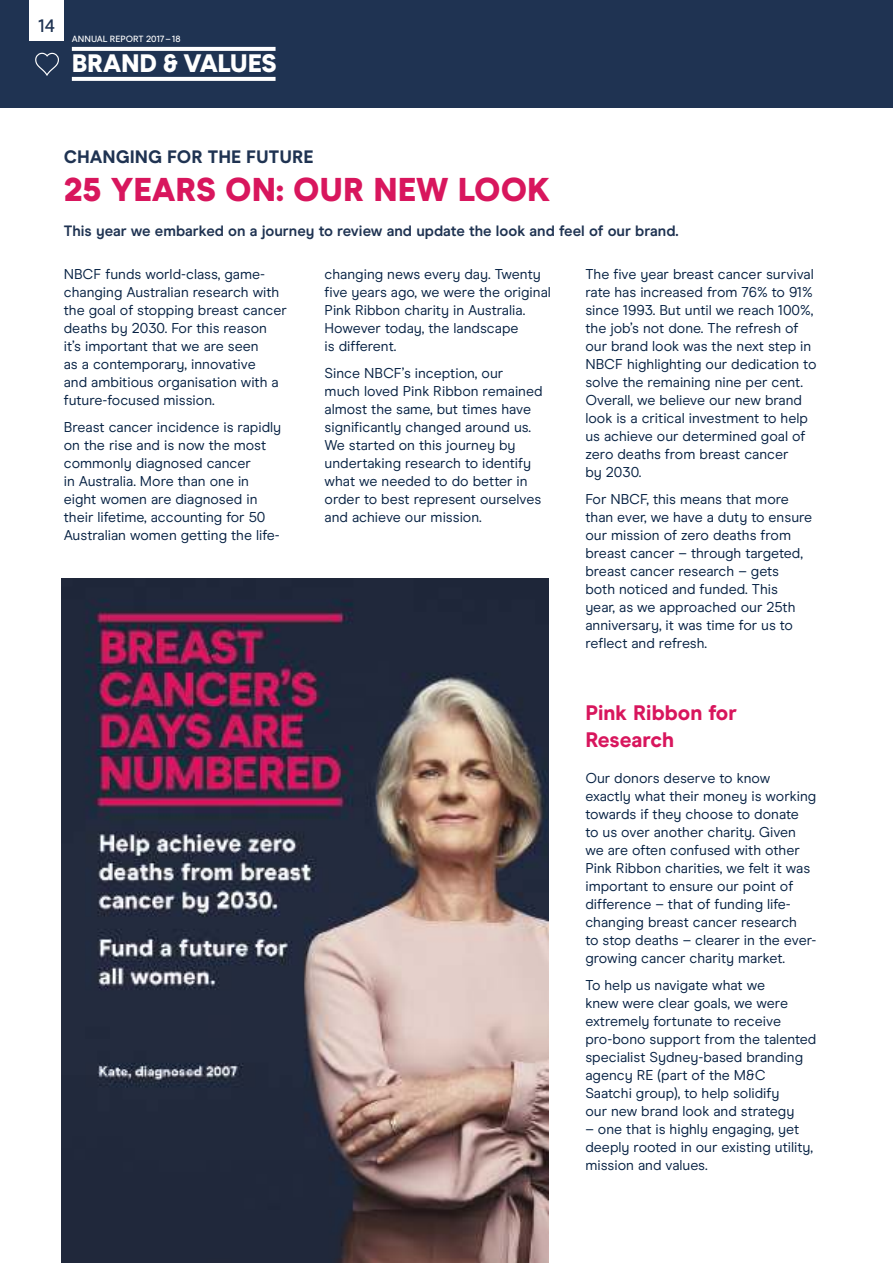
<style>
.page{position:relative;width:893px;height:1263px;background:#fff}
.page>*{position:absolute;margin:0;border:0;box-sizing:border-box;transform-origin:0 0}
.t1{font:900 33px "Modern Era";color:#d8165d}
.t2{font:900 25.2px "Modern Era";letter-spacing:-.01em;color:#fff}
.t3{font:800 21px/27px "Modern Era";color:#d8165d}
.t4{font:800 18px "Modern Era";color:#1f3352}
.t5{font:500 18px "Modern Era";color:#1f3352}
.t6{font:700 15px "Modern Era";color:#1f3352}
.t7{font:14.25px/18px "Modern Era";color:#062143}
.t8{font:500 9px "Modern Era";color:#fff}
</style>
<div class="page">
<div style="left:0;top:0;width:893px;height:107px;background:#1f3352"></div>
<div style="left:30px;top:0;width:34px;height:41px;background:#fff"></div>
<svg style="left:72px;top:47px;width:204px;height:4px"></svg>
<svg style="left:72px;top:77px;width:204px;height:4px"></svg>
<svg style="left:35px;top:53px;width:24px;height:23px"></svg>
<img style="left:61px;top:578px;width:487px;height:685px">
<p class="t5" style="left:38px;top:18px;width:18px">14</p>
<p class="t8" style="left:72px;top:35px;width:110px">ANNUAL REPORT 2017 – 18</p>
<h2 class="t2" style="left:72px;top:49px;width:206px">BRAND &amp; VALUES</h2>
<p class="t4" style="left:64px;top:149px;width:251px">CHANGING FOR THE FUTURE</p>
<h1 class="t1" style="left:64px;top:170px;width:488px">25 YEARS ON: OUR NEW LOOK</h1>
<p class="t6" style="left:64px;top:224px;width:616px">This year we embarked on a journey to review and update the look and feel of our brand.</p>
<p class="t7" style="left:64px;top:266px;width:225px">NBCF funds world-class, game&shy;changing Australian research with the goal of stopping breast cancer deaths by 2030. For this reason it’s important that we are seen<br>as a contemporary, innovative<br>and ambitious organisation with a future-focused mission.</p>
<p class="t7" style="left:64px;top:419px;width:219px">Breast cancer incidence is rapidly on the rise and is now the most commonly diagnosed cancer<br>in Australia. More than one in eight women are diagnosed in their lifetime, accounting for 50<br>Australian women getting the life-</p>
<p class="t7" style="left:585px;top:266px;width:233px">The five year breast cancer survival rate has increased from 76% to 91% since 1993. But until we reach 100%, the job’s not done. The refresh of our brand look was the next step in<br>NBCF highlighting our dedication to solve the remaining nine per cent.<br>Overall, we believe our new brand look is a critical investment to help us achieve our determined goal of zero deaths from breast cancer<br>by 2030.</p>
<p class="t7" style="left:585px;top:491px;width:228px">For NBCF, this means that more than ever, we have a duty to ensure our mission of zero deaths from breast cancer – through targeted, breast cancer research – gets both noticed and funded. This<br>year, as we approached our 25th anniversary, it was time for us to reflect and refresh.</p>
<p class="t7" style="left:325px;top:266px;width:228px">changing news every day. Twenty five years ago, we were the original<br>Pink Ribbon charity in Australia.<br>However today, the landscape<br>is different.</p>
<p class="t7" style="left:325px;top:365px;width:220px">Since NBCF’s inception, our<br>much loved Pink Ribbon remained almost the same, but times have significantly changed around us.<br>We started on this journey by undertaking research to identify what we needed to do better in order to best represent ourselves and achieve our mission.</p>
<h3 class="t3" style="left:585px;top:701px;width:153px">Pink Ribbon for<br>Research</h3>
<p class="t7" style="left:585px;top:770px;width:233px">Our donors deserve to know exactly what their money is working towards if they choose to donate<br>to us over another charity. Given we are often confused with other<br>Pink Ribbon charities, we felt it was important to ensure our point of difference – that of funding life&shy;changing breast cancer research<br>to stop deaths – clearer in the ever&shy;growing cancer charity market.</p>
<p class="t7" style="left:585px;top:977px;width:232px">To help us navigate what we<br>knew were clear goals, we were extremely fortunate to receive pro-bono support from the talented specialist Sydney-based branding agency RE (part of the M&amp;C<br>Saatchi group), to help solidify<br>our new brand look and strategy</p>
<p class="t7" style="left:585px;top:1121px;width:229px">– one that is highly engaging, yet deeply rooted in our existing utility, mission and values.</p>
</div>
